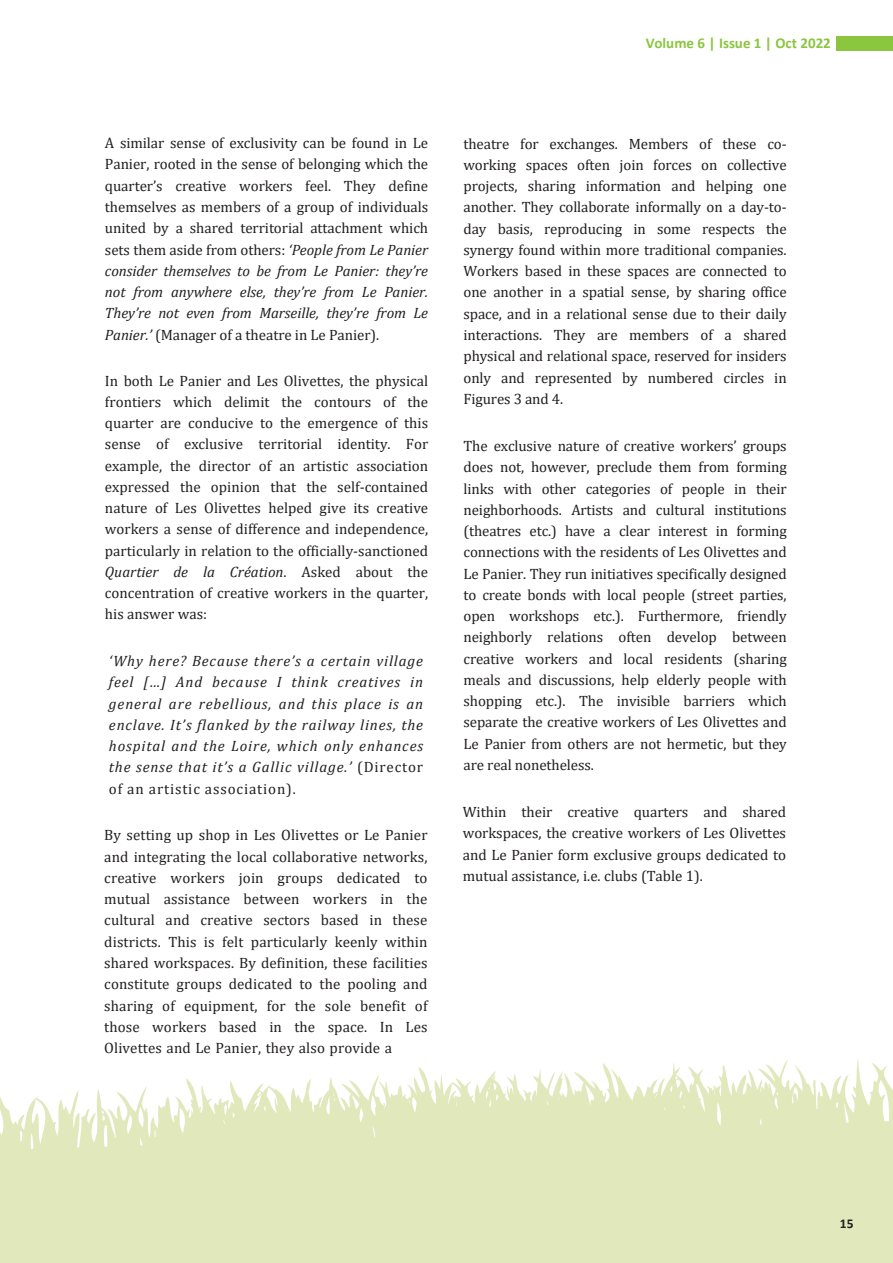
<style>
.page{position:relative;width:893px;height:1263px;background:#fff}
.page>*{position:absolute;margin:0;border:0;box-sizing:border-box;transform-origin:0 0}
.journal{font:15px/21.3px "Cambria";letter-spacing:-.005em;color:#231f20;text-align:justify}
.t1{font:italic 15px/21.3px "Cambria";letter-spacing:.055em;color:#231f20;text-align:justify}
.t2{font:700 15px "Calibri";color:#8bc63e}
.t3{font:700 13.5px "Calibri";color:#231f20}
.s1{font-style:italic}
.s2{font-style:normal}
</style>
<div class="page">
<svg style="left:0;top:1059px;width:893px;height:204px;fill:#e0e8bc"></svg>
<div style="left:836px;top:36px;width:57px;height:15px;background:#8bc63e"></div>
<p class="t2" style="left:646px;top:33px;width:187px">Volume 6 | Issue 1 | Oct 2022</p>
<p class="journal" style="left:105px;top:132px;width:325px">A similar sense of exclusivity can be found in Le Panier, rooted in the sense of belonging which the quarter’s creative workers feel. They define themselves as members of a group of individuals united by a shared territorial attachment which sets them aside from others: <span class="s1">‘People from Le Panier consider themselves to be from Le Panier: they’re not from anywhere else, they’re from Le Panier.<br>They’re not even from Marseille, they’re from Le Panier.’</span> (Manager of a theatre in Le Panier).</p>
<p class="journal" style="left:105px;top:370px;width:325px">In both Le Panier and Les Olivettes, the physical frontiers which delimit the contours of the quarter are conducive to the emergence of this sense of exclusive territorial identity. For example, the director of an artistic association expressed the opinion that the self-contained nature of Les Olivettes helped give its creative workers a sense of difference and independence, particularly in relation to the officially-sanctioned <span class="s1">Quartier de la Création</span>. Asked about the concentration of creative workers in the quarter, his answer was:</p>
<p class="t1" style="left:109px;top:650px;width:316px">‘Why here? Because there’s a certain village feel […] And because I think creatives in general are rebellious, and this place is an enclave. It’s flanked by the railway lines, the hospital and the Loire, which only enhances the sense that it’s a Gallic village.’ <span class="s2">(Director of an artistic association).</span></p>
<p class="journal" style="left:104px;top:825px;width:325px">By setting up shop in Les Olivettes or Le Panier and integrating the local collaborative networks, creative workers join groups dedicated to mutual assistance between workers in the cultural and creative sectors based in these districts. This is felt particularly keenly within shared workspaces. By definition, these facilities constitute groups dedicated to the pooling and sharing of equipment, for the sole benefit of those workers based in the space. In Les Olivettes and Le Panier, they also provide a</p>
<p class="journal" style="left:463px;top:133px;width:325px">theatre for exchanges. Members of these co&shy;working spaces often join forces on collective projects, sharing information and helping one another. They collaborate informally on a day-to&shy;day basis, reproducing in some respects the synergy found within more traditional companies.<br>Workers based in these spaces are connected to one another in a spatial sense, by sharing office space, and in a relational sense due to their daily interactions. They are members of a shared physical and relational space, reserved for insiders only and represented by numbered circles in Figures 3 and 4.</p>
<p class="journal" style="left:463px;top:435px;width:325px">The exclusive nature of creative workers’ groups does not, however, preclude them from forming links with other categories of people in their neighborhoods. Artists and cultural institutions (theatres etc.) have a clear interest in forming connections with the residents of Les Olivettes and Le Panier. They run initiatives specifically designed to create bonds with local people (street parties, open workshops etc.). Furthermore, friendly neighborly relations often develop between creative workers and local residents (sharing meals and discussions, help elderly people with shopping etc.). The invisible barriers which separate the creative workers of Les Olivettes and Le Panier from others are not hermetic, but they are real nonetheless.</p>
<p class="journal" style="left:463px;top:801px;width:325px">Within their creative quarters and shared workspaces, the creative workers of Les Olivettes and Le Panier form exclusive groups dedicated to mutual assistance, i.e. clubs (Table 1).</p>
<p class="t3" style="left:840px;top:1214px;width:15px">15</p>
</div>
